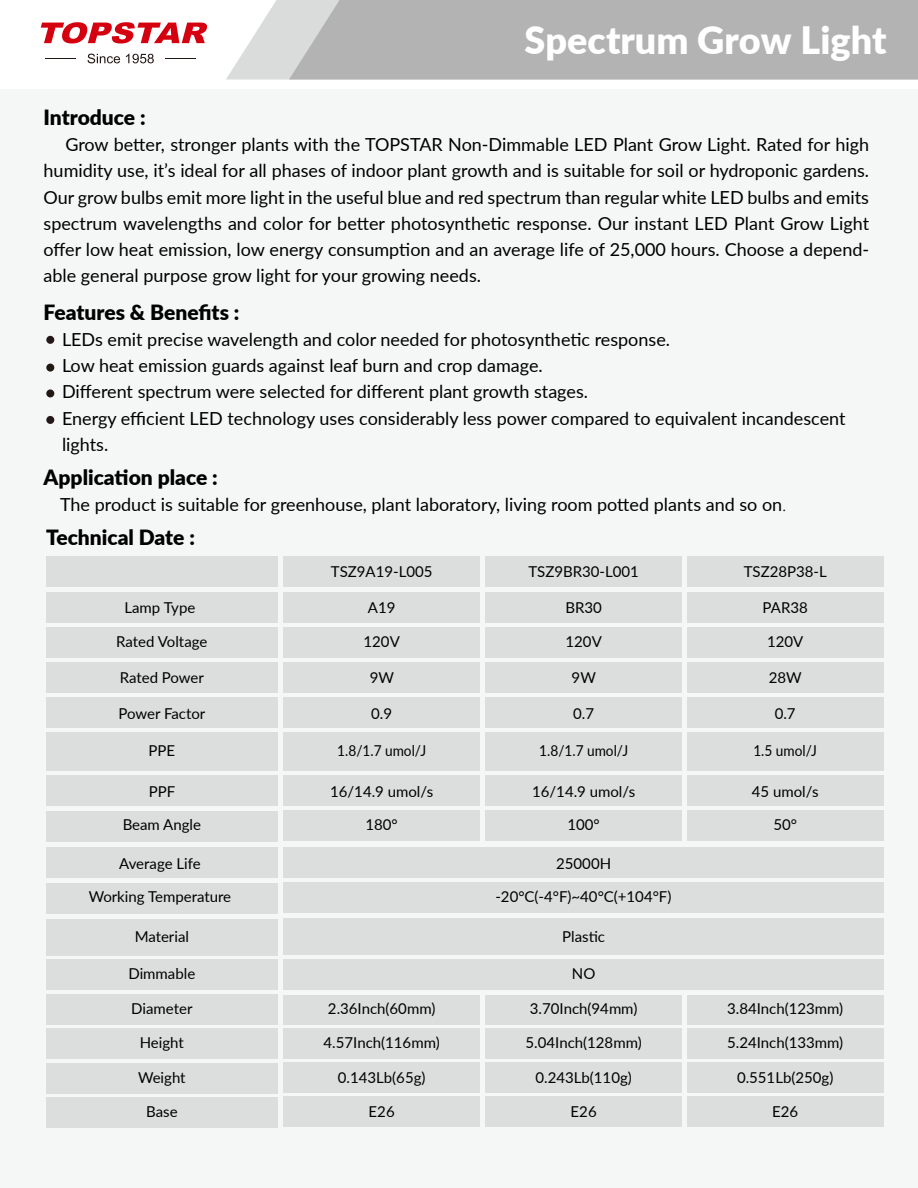
<style>
.page{position:relative;width:918px;height:1188px;background:#fff}
.page>*{position:absolute;margin:0;border:0;box-sizing:border-box;transform-origin:0 0}
.t1{font:900 37.8px "Lato";color:#fff}
.t2{font:900 21px "Lato";color:#000}
.t3{font:18px/26.2px "Lato";color:#000;text-align:justify}
.t4{font:15px "Lato";color:#000}
.t5{font:15px "Lato";color:#000;scale:.91 1}
.s1{font-family:"Adobe Song Std";font-weight:300}
</style>
<div class="page">
<div style="left:0;top:89px;width:918px;height:1099px;background:#f5f6f6"></div>
<svg style="left:226px;top:0;width:63px;height:80px;fill:#dadbdb"></svg>
<svg style="left:41px;top:22px;width:166px;height:21px"></svg>
<hr style="left:45px;top:59px;width:31px;height:1px;background:#231815">
<hr style="left:165px;top:59px;width:31px;height:1px;background:#231815">
<svg style="left:88px;top:54px;width:32px;height:9px"></svg>
<svg style="left:126px;top:54px;width:28px;height:9px"></svg>
<div style="left:46px;top:336px;width:8px;height:8px;background:#231815;border-radius:50%"></div>
<div style="left:46px;top:364px;width:8px;height:8px;background:#231815;border-radius:50%"></div>
<div style="left:46px;top:389px;width:8px;height:8px;background:#231815;border-radius:50%"></div>
<div style="left:46px;top:416px;width:8px;height:8px;background:#231815;border-radius:50%"></div>
<div style="left:289px;top:0;width:629px;height:80px;background:#b3b3b4"></div>
<div style="left:46px;top:960px;width:232px;height:30px;background:#dcdddd"></div>
<div style="left:283px;top:1063px;width:197px;height:30px;background:#dcdddd"></div>
<div style="left:46px;top:1063px;width:232px;height:30px;background:#dcdddd"></div>
<div style="left:283px;top:995px;width:197px;height:29px;background:#dcdddd"></div>
<div style="left:283px;top:1028px;width:197px;height:31px;background:#dcdddd"></div>
<div style="left:46px;top:1029px;width:232px;height:30px;background:#dcdddd"></div>
<div style="left:283px;top:1097px;width:197px;height:30px;background:#dcdddd"></div>
<div style="left:46px;top:1097px;width:232px;height:30px;background:#dcdddd"></div>
<div style="left:46px;top:592px;width:232px;height:30px;background:#dcdddd"></div>
<div style="left:283px;top:592px;width:197px;height:30px;background:#dcdddd"></div>
<div style="left:46px;top:627px;width:232px;height:30px;background:#dcdddd"></div>
<div style="left:283px;top:627px;width:197px;height:30px;background:#dcdddd"></div>
<div style="left:283px;top:662px;width:197px;height:30px;background:#dcdddd"></div>
<div style="left:46px;top:663px;width:232px;height:30px;background:#dcdddd"></div>
<div style="left:46px;top:698px;width:232px;height:30px;background:#dcdddd"></div>
<div style="left:283px;top:698px;width:197px;height:30px;background:#dcdddd"></div>
<div style="left:46px;top:733px;width:232px;height:38px;background:#dcdddd"></div>
<div style="left:283px;top:733px;width:197px;height:38px;background:#dcdddd"></div>
<div style="left:283px;top:776px;width:197px;height:30px;background:#dcdddd"></div>
<div style="left:283px;top:811px;width:197px;height:30px;background:#dcdddd"></div>
<div style="left:46px;top:776px;width:232px;height:30px;background:#dcdddd"></div>
<div style="left:46px;top:847px;width:232px;height:30px;background:#dcdddd"></div>
<div style="left:46px;top:919px;width:232px;height:36px;background:#dcdddd"></div>
<div style="left:46px;top:811px;width:232px;height:30px;background:#dcdddd"></div>
<div style="left:283px;top:883px;width:601px;height:30px;background:#dcdddd"></div>
<div style="left:46px;top:883px;width:232px;height:30px;background:#dcdddd"></div>
<div style="left:46px;top:556px;width:232px;height:30px;background:#dcdddd"></div>
<div style="left:283px;top:556px;width:197px;height:30px;background:#dcdddd"></div>
<div style="left:687px;top:1063px;width:197px;height:30px;background:#dcdddd"></div>
<div style="left:687px;top:995px;width:197px;height:29px;background:#dcdddd"></div>
<div style="left:687px;top:1028px;width:197px;height:31px;background:#dcdddd"></div>
<div style="left:687px;top:1097px;width:197px;height:30px;background:#dcdddd"></div>
<div style="left:687px;top:592px;width:197px;height:30px;background:#dcdddd"></div>
<div style="left:687px;top:627px;width:197px;height:30px;background:#dcdddd"></div>
<div style="left:687px;top:662px;width:197px;height:30px;background:#dcdddd"></div>
<div style="left:687px;top:698px;width:197px;height:30px;background:#dcdddd"></div>
<div style="left:687px;top:733px;width:197px;height:38px;background:#dcdddd"></div>
<div style="left:687px;top:776px;width:197px;height:30px;background:#dcdddd"></div>
<div style="left:687px;top:811px;width:197px;height:30px;background:#dcdddd"></div>
<div style="left:687px;top:556px;width:197px;height:30px;background:#dcdddd"></div>
<div style="left:283px;top:960px;width:601px;height:30px;background:#dcdddd"></div>
<div style="left:485px;top:1063px;width:197px;height:30px;background:#dcdddd"></div>
<div style="left:485px;top:995px;width:197px;height:29px;background:#dcdddd"></div>
<div style="left:485px;top:1028px;width:197px;height:31px;background:#dcdddd"></div>
<div style="left:485px;top:1097px;width:197px;height:30px;background:#dcdddd"></div>
<div style="left:485px;top:592px;width:197px;height:30px;background:#dcdddd"></div>
<div style="left:485px;top:627px;width:197px;height:30px;background:#dcdddd"></div>
<div style="left:485px;top:662px;width:197px;height:30px;background:#dcdddd"></div>
<div style="left:485px;top:698px;width:197px;height:30px;background:#dcdddd"></div>
<div style="left:485px;top:733px;width:197px;height:38px;background:#dcdddd"></div>
<div style="left:485px;top:776px;width:197px;height:30px;background:#dcdddd"></div>
<div style="left:485px;top:811px;width:197px;height:30px;background:#dcdddd"></div>
<div style="left:283px;top:847px;width:601px;height:30px;background:#dcdddd"></div>
<div style="left:283px;top:919px;width:601px;height:36px;background:#dcdddd"></div>
<div style="left:485px;top:556px;width:197px;height:30px;background:#dcdddd"></div>
<div style="left:46px;top:994px;width:232px;height:30px;background:#dcdddd"></div>
<h1 class="t1" style="left:525px;top:12px;width:364px">Spectrum Grow Light</h1>
<p class="t2" style="left:44px;top:101px;width:104px">Introduce :</p>
<p class="t3" style="left:44px;top:131px;width:827px;text-indent:22px">Grow better, stronger plants with the TOPSTAR Non-Dimmable LED Plant Grow Light. Rated for high humidity use, it’s ideal for all phases of indoor plant growth and is suitable for soil or hydroponic gardens.<br>Our grow bulbs emit more light in the useful blue and red spectrum than regular white LED bulbs and emits spectrum wavelengths and color for better photosynthetic response. Our instant LED Plant Grow Light offer low heat emission, low energy consumption and an average life of 25,000 hours. Choose a depend&shy;able general purpose grow light for your growing needs.</p>
<p class="t2" style="left:44px;top:296px;width:197px">Features &amp; Benefits :</p>
<p class="t3" style="left:62px;top:326px;width:785px;text-align:left">LEDs emit precise wavelength and color needed for photosynthetic response.<br>Low heat emission guards against leaf burn and crop damage.<br>Different spectrum were selected for different plant growth stages.<br>Energy efficient LED technology uses considerably less power compared to equivalent incandescent lights.</p>
<p class="t2" style="left:44px;top:461px;width:176px">Application place :</p>
<p class="t3" style="left:60px;top:491px;width:728px">The product is suitable for greenhouse, plant laboratory, living room potted plants and so on<span class="s1">.</span></p>
<p class="t2" style="left:46px;top:522px;width:150px">Technical Date :</p>
<p class="t4" style="left:331px;top:561px;width:103px">TSZ9A19-L005</p>
<p class="t4" style="left:528px;top:561px;width:112px">TSZ9BR30-L001</p>
<p class="t4" style="left:744px;top:561px;width:85px">TSZ28P38-L</p>
<p class="t4" style="left:124px;top:597px;width:72px">Lamp Type</p>
<p class="t4" style="left:116px;top:631px;width:93px">Rated Voltage</p>
<p class="t4" style="left:120px;top:667px;width:86px">Rated Power</p>
<p class="t4" style="left:118px;top:703px;width:88px">Power Factor</p>
<p class="t4" style="left:368px;top:597px;width:29px">A19</p>
<p class="t4" style="left:364px;top:631px;width:38px">120V</p>
<p class="t4" style="left:370px;top:667px;width:26px">9W</p>
<p class="t4" style="left:371px;top:703px;width:22px">0.9</p>
<p class="t4" style="left:565px;top:597px;width:38px">BR30</p>
<p class="t4" style="left:566px;top:631px;width:38px">120V</p>
<p class="t4" style="left:572px;top:667px;width:26px">9W</p>
<p class="t4" style="left:573px;top:703px;width:22px">0.7</p>
<p class="t4" style="left:763px;top:597px;width:47px">PAR38</p>
<p class="t4" style="left:767px;top:631px;width:38px">120V</p>
<p class="t4" style="left:769px;top:667px;width:34px">28W</p>
<p class="t4" style="left:775px;top:703px;width:22px">0.7</p>
<p class="t4" style="left:149px;top:740px;width:28px">PPE</p>
<p class="t5" style="left:337px;top:740px;width:99px">1.8/1.7 umol/J</p>
<p class="t5" style="left:539px;top:740px;width:99px">1.8/1.7 umol/J</p>
<p class="t5" style="left:753px;top:740px;width:71px">1.5 umol/J</p>
<p class="t4" style="left:149px;top:781px;width:28px">PPF</p>
<p class="t4" style="left:123px;top:814px;width:80px">Beam Angle</p>
<p class="t4" style="left:330px;top:781px;width:105px">16/14.9 umol/s</p>
<p class="t4" style="left:366px;top:814px;width:34px">180°</p>
<p class="t4" style="left:532px;top:781px;width:105px">16/14.9 umol/s</p>
<p class="t4" style="left:568px;top:814px;width:34px">100°</p>
<p class="t4" style="left:752px;top:781px;width:68px">45 umol/s</p>
<p class="t4" style="left:773px;top:814px;width:25px">50°</p>
<p class="t4" style="left:119px;top:853px;width:83px">Average Life</p>
<p class="t4" style="left:556px;top:853px;width:56px">25000H</p>
<p class="t4" style="left:89px;top:886px;width:144px">Working Temperature</p>
<p class="t4" style="left:495px;top:886px;width:177px">-20°C(-4°F)~40°C(+104°F)</p>
<p class="t4" style="left:135px;top:925px;width:56px">Material</p>
<p class="t4" style="left:562px;top:925px;width:44px">Plastic</p>
<p class="t4" style="left:128px;top:963px;width:68px">Dimmable</p>
<p class="t4" style="left:572px;top:963px;width:25px">NO</p>
<p class="t4" style="left:131px;top:998px;width:63px">Diameter</p>
<p class="t4" style="left:140px;top:1032px;width:46px">Height</p>
<p class="t4" style="left:328px;top:998px;width:109px">2.36Inch(60mm)</p>
<p class="t4" style="left:324px;top:1032px;width:118px">4.57Inch(116mm)</p>
<p class="t4" style="left:530px;top:998px;width:109px">3.70Inch(94mm)</p>
<p class="t4" style="left:526px;top:1032px;width:118px">5.04Inch(128mm)</p>
<p class="t4" style="left:727px;top:998px;width:118px">3.84Inch(123mm)</p>
<p class="t4" style="left:727px;top:1032px;width:118px">5.24Inch(133mm)</p>
<p class="t4" style="left:138px;top:1066px;width:49px">Weight</p>
<p class="t4" style="left:338px;top:1066px;width:89px">0.143Lb(65g)</p>
<p class="t4" style="left:536px;top:1066px;width:98px">0.243Lb(110g)</p>
<p class="t4" style="left:737px;top:1066px;width:98px">0.551Lb(250g)</p>
<p class="t4" style="left:146px;top:1101px;width:33px">Base</p>
<p class="t4" style="left:369px;top:1101px;width:28px">E26</p>
<p class="t4" style="left:571px;top:1101px;width:28px">E26</p>
<p class="t4" style="left:772px;top:1101px;width:28px">E26</p>
</div>
